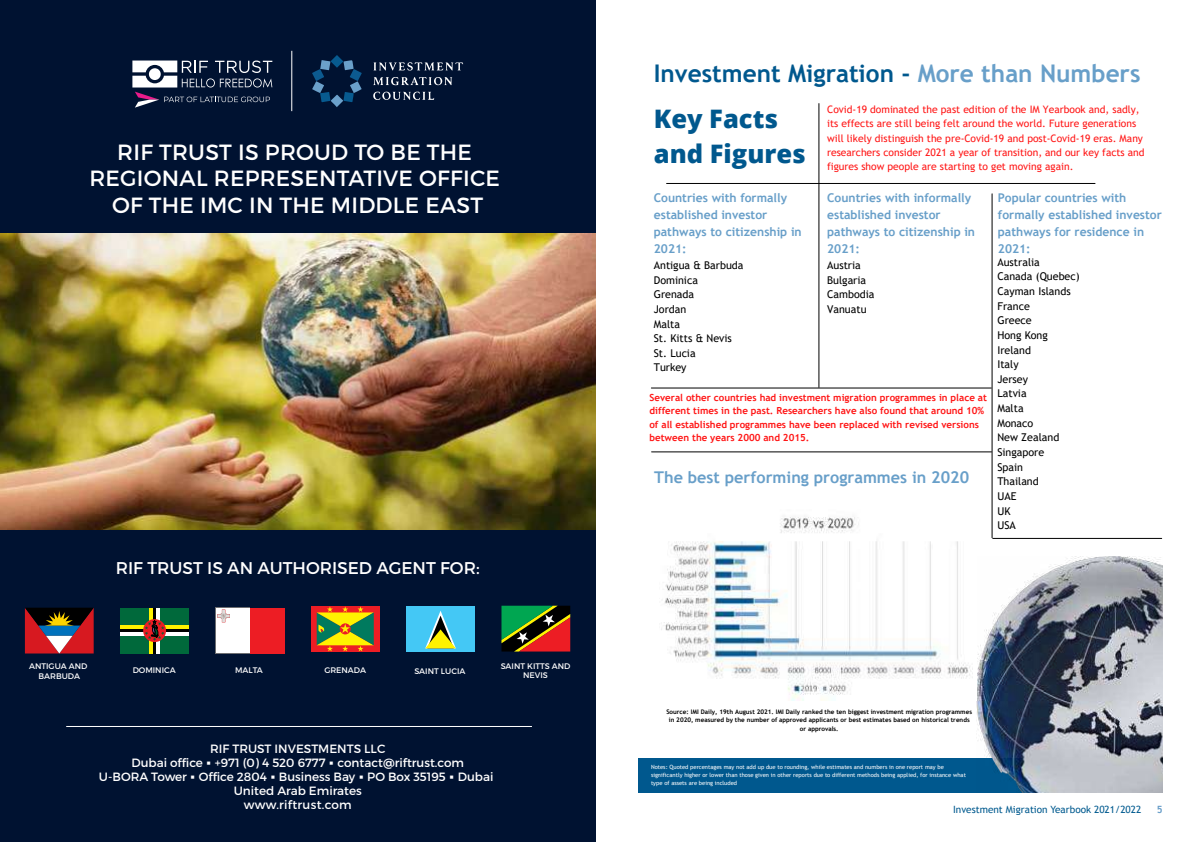
<style>
.page{position:relative;width:1191px;height:842px;background:#fff}
.page>*{position:absolute;margin:0;border:0;box-sizing:border-box;transform-origin:0 0}
.t1{font:800 25.5px/35.1px "Open Sans";color:#00588e}
.t2{font:700 24.3px "Trebuchet MS";color:#00588e}
.t3{font:22px/26.4px "Montserrat";letter-spacing:.01em;color:#fff;text-align:center}
.t4{font:17px "Montserrat";color:#fff}
.t5{font:700 16.2px "Trebuchet MS";color:#689fc9}
.t6{font:700 12.1px/16.9px "Trebuchet MS";color:#689fc9}
.t7{font:12px/14px "Montserrat";color:#fff;text-align:center}
.t8{font:10.7px/14.6px "Trebuchet MS";color:#000}
.t9{font:10.3px/14.2px "Trebuchet MS";color:#ff1616}
.t10{font:10px "Trebuchet MS";color:#005a8f}
.t11{font:700 10px "Trebuchet MS";color:#699ec9}
.t12{font:700 9.8px/13.5px "Trebuchet MS";color:#ff1616}
.t13{font:8.1px/9.7px "Montserrat";color:#fff;text-align:center}
.t14{font:700 6.3px/8.4px "Trebuchet MS";color:#000;text-align:center}
.t15{font:5.8px/7.8px "Trebuchet MS";color:#fff}
.s1{color:#689fc9}
</style>
<div class="page">
<div style="left:0;top:0;width:595px;height:842px;background:#001231"></div>
<img style="left:0;top:234px;width:595px;height:295px">
<hr style="left:66px;top:726px;width:466px;height:1px;background:#fff">
<svg style="left:132px;top:61px;width:140px;height:47px"></svg>
<hr style="left:291px;top:51px;width:1px;height:60px;background:#fff">
<svg style="left:312px;top:55px;width:50px;height:52px"></svg>
<svg style="left:373px;top:62px;width:90px;height:9px"></svg>
<svg style="left:373px;top:92px;width:61px;height:8px"></svg>
<svg style="left:373px;top:77px;width:79px;height:8px"></svg>
<div style="left:120px;top:608px;width:69px;height:45px;background:#00693b"></div>
<hr style="left:120px;top:629px;width:69px;height:3px;background:#000">
<hr style="left:120px;top:625px;width:69px;height:4px;background:#fff200">
<hr style="left:120px;top:632px;width:69px;height:4px;background:#fff">
<hr style="left:153px;top:608px;width:3px;height:45px;background:#000">
<hr style="left:149px;top:608px;width:4px;height:45px;background:#fff200">
<hr style="left:156px;top:608px;width:4px;height:45px;background:#fff">
<svg style="left:143px;top:619px;width:23px;height:23px"></svg>
<svg style="left:145px;top:620px;width:19px;height:21px"></svg>
<svg style="left:501px;top:606px;width:69px;height:45px;background:#635728"></svg>
<div style="left:406px;top:606px;width:69px;height:46px;background:#44c8f5"></div>
<svg style="left:425px;top:611px;width:31px;height:37px"></svg>
<svg style="left:25px;top:608px;width:69px;height:45px;background:#8a3737"></svg>
<div style="left:311px;top:606px;width:68px;height:46px;background:#ed1d24"></div>
<svg style="left:317px;top:606px;width:57px;height:45px"></svg>
<div style="left:250px;top:608px;width:34px;height:46px;background:#ed1d24"></div>
<div style="left:215px;top:608px;width:35px;height:46px;background:#fff"></div>
<svg style="left:217px;top:610px;width:13px;height:12px"></svg>
<hr style="left:215px;top:654px;width:35px;height:1px;background:#6d6e71">
<hr style="left:215px;top:608px;width:1px;height:46px;background:#6d6e71">
<hr style="left:215px;top:608px;width:35px;height:1px;background:#6d6e71">
<div style="left:638px;top:758px;width:524px;height:34px;background:#00588e"></div>
<hr style="left:818px;top:104px;width:1px;height:283px;background:#000">
<hr style="left:666px;top:183px;width:429px;height:1px;background:#000">
<hr style="left:991px;top:194px;width:1px;height:344px;background:#000">
<hr style="left:651px;top:388px;width:340px;height:1px;background:#000">
<hr style="left:992px;top:538px;width:169px;height:1px;background:#000">
<img style="left:977px;top:557px;width:185px;height:235px">
<img style="left:661px;top:517px;width:312px;height:183px">
<hr style="left:651px;top:452px;width:340px;height:1px;background:#000">
<h3 class="t3" style="left:89px;top:139px;width:412px">RIF TRUST IS PROUD TO BE THE<br>REGIONAL REPRESENTATIVE OFFICE<br>OF THE IMC IN THE MIDDLE EAST</h3>
<h3 class="t4" style="left:116px;top:557px;width:365px">RIF TRUST IS AN AUTHORISED AGENT FOR:</h3>
<p class="t13" style="left:133px;top:665px;width:44px">DOMINICA</p>
<p class="t13" style="left:500px;top:661px;width:71px">SAINT KITTS AND<br>NEVIS</p>
<p class="t13" style="left:29px;top:661px;width:60px">ANTIGUA AND<br>BARBUDA</p>
<p class="t13" style="left:235px;top:665px;width:29px">MALTA</p>
<p class="t13" style="left:324px;top:665px;width:43px">GRENADA</p>
<p class="t13" style="left:414px;top:666px;width:53px">SAINT LUCIA</p>
<p class="t7" style="left:99px;top:742px;width:396px">RIF TRUST INVESTMENTS LLC<br>Dubai office +971 (0) 4 520 6777 contact@riftrust.com<br>U-BORA Tower Office 2804 Business Bay PO Box 35195 Dubai United Arab Emirates<br>www.riftrust.com</p>
<h2 class="t2" style="left:654px;top:58px;width:488px">Investment Migration - <span class="s1">More than Numbers</span></h2>
<h1 class="t1" style="left:654px;top:100px;width:153px">Key Facts and Figures</h1>
<p class="t9" style="left:827px;top:102px;width:319px">Covid-19 dominated the past edition of the IM Yearbook and, sadly, its effects are still being felt around the world. Future generations will likely distinguish the pre-Covid-19 and post-Covid-19 eras. Many researchers consider 2021 a year of transition, and our key facts and figures show people are starting to get moving again.</p>
<p class="t6" style="left:654px;top:190px;width:149px">Countries with formally established investor pathways to citizenship in<br>2021:</p>
<p class="t6" style="left:998px;top:190px;width:166px">Popular countries with formally established investor pathways for residence in<br>2021:</p>
<p class="t8" style="left:997px;top:255px;width:84px">Australia<br>Canada (Quebec)<br>Cayman Islands<br>France<br>Greece<br>Hong Kong<br>Ireland<br>Italy<br>Jersey<br>Latvia<br>Malta<br>Monaco<br>New Zealand<br>Singapore<br>Spain<br>Thailand<br>UAE<br>UK<br>USA</p>
<p class="t6" style="left:827px;top:190px;width:149px">Countries with informally established investor pathways to citizenship in<br>2021:</p>
<p class="t8" style="left:827px;top:258px;width:49px">Austria<br>Bulgaria<br>Cambodia<br>Vanuatu</p>
<p class="t8" style="left:654px;top:258px;width:91px">Antigua &amp; Barbuda<br>Dominica<br>Grenada<br>Jordan<br>Malta<br>St. Kitts &amp; Nevis<br>St. Lucia<br>Turkey</p>
<p class="t12" style="left:649px;top:391px;width:339px">Several other countries had investment migration programmes in place at different times in the past. Researchers have also found that around 10% of all established programmes have been replaced with revised versions between the years 2000 and 2015.</p>
<h3 class="t5" style="left:654px;top:467px;width:316px">The best performing programmes in 2020</h3>
<p class="t14" style="left:666px;top:707px;width:307px">Source: IMI Daily, 19th August 2021. IMI Daily ranked the ten biggest investment migration programmes in 2020, measured by the number of approved applicants or best estimates based on historical trends or approvals.</p>
<p class="t15" style="left:651px;top:763px;width:316px">Notes: Quoted percentages may not add up due to rounding, while estimates and numbers in one report may be significantly higher or lower than those given in other reports due to different methods being applied, for instance what type of assets are being included</p>
<p class="t10" style="left:953px;top:803px;width:190px">Investment Migration Yearbook 2021/2022</p>
<p class="t11" style="left:1156px;top:803px;width:7px">5</p>
</div>
